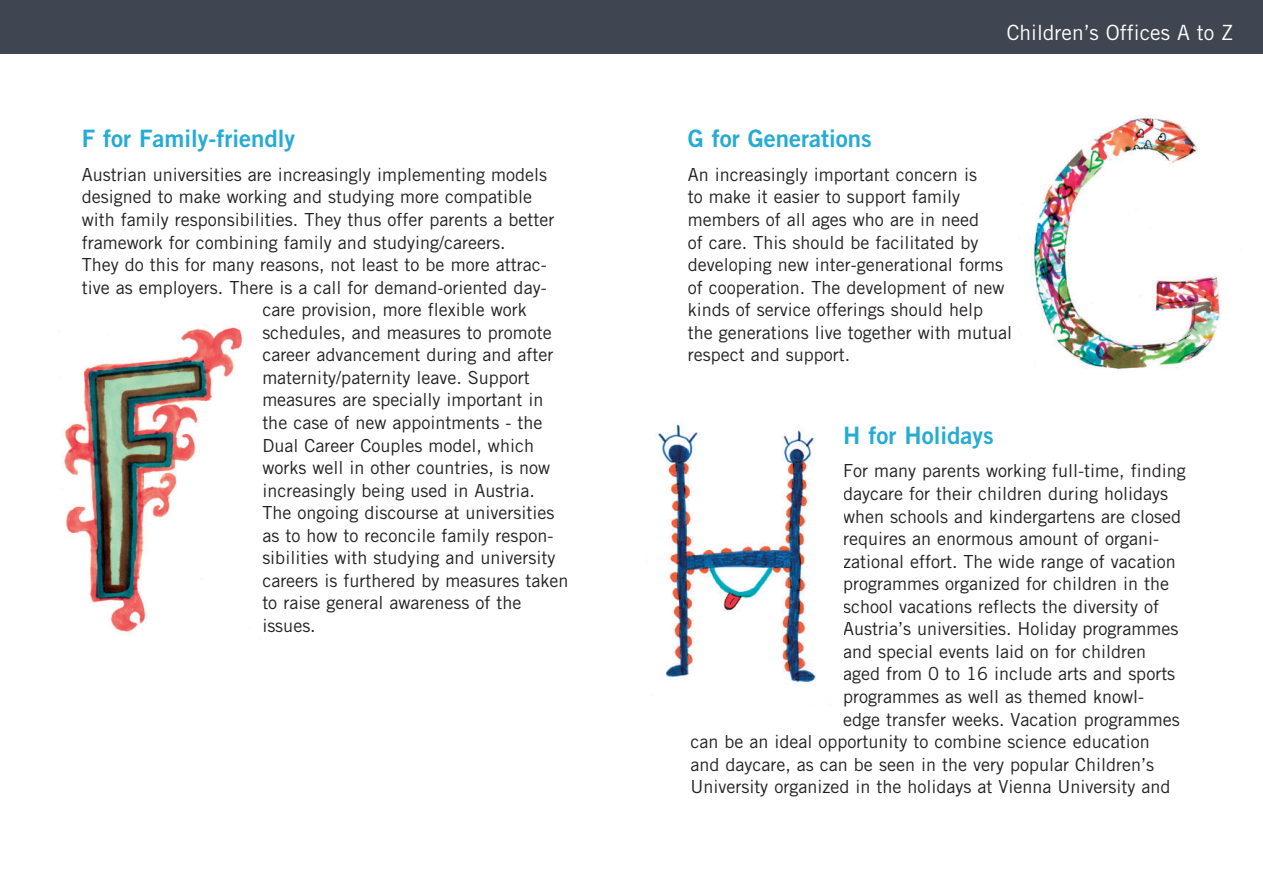
<style>
.page{position:relative;width:1263px;height:893px;background:#fff}
.page>*{position:absolute;margin:0;border:0;box-sizing:border-box;transform-origin:0 0}
.t1{font:24px "Trade Gothic Bold Two";color:#26abd5}
.t2{font:21px "Trade Gothic";color:#fff}
.t3{font:18px/22.5px "Trade Gothic";color:#231f20}
</style>
<div class="page">
<img style="left:62px;top:324px;width:181px;height:310px">
<img style="left:1030px;top:115px;width:191px;height:255px">
<div style="left:0;top:0;width:1263px;height:53px;background:#404651"></div>
<img style="left:657px;top:422px;width:159px;height:264px">
<h1 class="t1" style="left:82px;top:124px;width:215px">F for Family-friendly</h1>
<p class="t3" style="left:82px;top:163px;width:467px">Austrian universities are increasingly implementing models</p>
<p class="t3" style="left:82px;top:186px;width:452px">designed to make working and studying more compatible</p>
<p class="t3" style="left:82px;top:208px;width:474px">with family responsibilities. They thus offer parents a better</p>
<p class="t3" style="left:82px;top:231px;width:425px">framework for combining family and studying/careers.</p>
<p class="t3" style="left:82px;top:253px;width:466px">They do this for many reasons, not least to be more attrac-</p>
<p class="t3" style="left:82px;top:276px;width:466px">tive as employers. There is a call for demand-oriented day-</p>
<p class="t3" style="left:262px;top:298px;width:266px">care provision, more flexible work</p>
<p class="t3" style="left:262px;top:321px;width:291px">schedules, and measures to promote</p>
<p class="t3" style="left:262px;top:343px;width:293px">career advancement during and after</p>
<p class="t3" style="left:262px;top:366px;width:269px">maternity/paternity leave. Support</p>
<p class="t3" style="left:262px;top:389px;width:283px">measures are specially important in</p>
<p class="t3" style="left:262px;top:411px;width:282px">the case of new appointments - the</p>
<p class="t3" style="left:262px;top:434px;width:273px">Dual Career Couples model, which</p>
<p class="t3" style="left:262px;top:456px;width:289px">works well in other countries, is now</p>
<p class="t3" style="left:262px;top:479px;width:274px">increasingly being used in Austria.</p>
<p class="t3" style="left:262px;top:501px;width:294px">The ongoing discourse at universities</p>
<p class="t3" style="left:262px;top:524px;width:293px">as to how to reconcile family respon-</p>
<p class="t3" style="left:262px;top:546px;width:295px">sibilities with studying and university</p>
<p class="t3" style="left:262px;top:569px;width:308px">careers is furthered by measures taken</p>
<p class="t3" style="left:262px;top:591px;width:261px">to raise general awareness of the</p>
<p class="t3" style="left:262px;top:614px;width:55px">issues.</p>
<p class="t2" style="left:1007px;top:19px;width:228px">Children’s Offices A to Z</p>
<h1 class="t1" style="left:688px;top:124px;width:186px">G for Generations</h1>
<p class="t3" style="left:688px;top:163px;width:326px">An increasingly important concern is<br>to make it easier to support family members of all ages who are in need<br>of care. This should be facilitated by developing new inter-generational forms of cooperation. The development of new kinds of service offerings should help the generations live together with mutual respect and support.</p>
<h1 class="t1" style="left:843px;top:420px;width:152px">H for Holidays</h1>
<p class="t3" style="left:843px;top:460px;width:344px">For many parents working full-time, finding</p>
<p class="t3" style="left:843px;top:482px;width:327px">daycare for their children during holidays</p>
<p class="t3" style="left:843px;top:505px;width:340px">when schools and kindergartens are closed</p>
<p class="t3" style="left:843px;top:527px;width:318px">requires an enormous amount of organi-</p>
<p class="t3" style="left:843px;top:550px;width:334px">zational effort. The wide range of vacation</p>
<p class="t3" style="left:843px;top:572px;width:328px">programmes organized for children in the</p>
<p class="t3" style="left:843px;top:595px;width:318px">school vacations reflects the diversity of</p>
<p class="t3" style="left:843px;top:617px;width:337px">Austria’s universities. Holiday programmes</p>
<p class="t3" style="left:843px;top:640px;width:305px">and special events laid on for children</p>
<p class="t3" style="left:843px;top:663px;width:334px">aged from 0 to 16 include arts and sports</p>
<p class="t3" style="left:843px;top:685px;width:303px">programmes as well as themed knowl-</p>
<p class="t3" style="left:843px;top:708px;width:338px">edge transfer weeks. Vacation programmes</p>
<p class="t3" style="left:690px;top:730px;width:461px">can be an ideal opportunity to combine science education</p>
<p class="t3" style="left:690px;top:753px;width:465px">and daycare, as can be seen in the very popular Children’s</p>
<p class="t3" style="left:690px;top:775px;width:482px">University organized in the holidays at Vienna University and</p>
</div>
